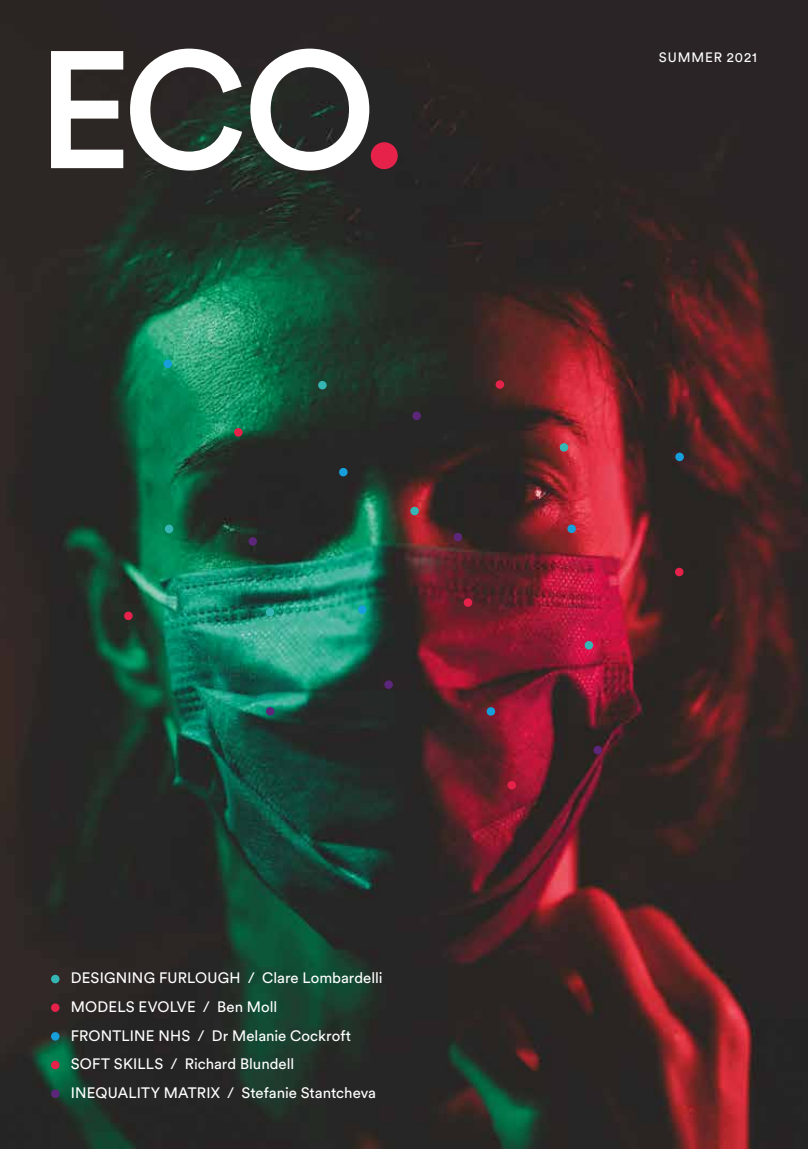
<style>
.page{position:relative;width:808px;height:1149px;background:#fff}
.page>*{position:absolute;margin:0;border:0;box-sizing:border-box;transform-origin:0 0}
.t1{font:500 165px "Circular Std";color:#fff}
.t2{font:15px/28.7px "Circular Std";letter-spacing:.005em;color:#fff}
.t3{font:13.5px "Circular Std";letter-spacing:.07em;color:#fff}
.s1{color:#e6224b}
</style>
<div class="page">
<img style="left:0;top:0;width:808px;height:1148px">
<svg style="left:567px;top:523px;width:9px;height:10px"></svg>
<svg style="left:486px;top:706px;width:10px;height:10px"></svg>
<div style="left:675px;top:452px;width:9px;height:9px;background:#169fdb;border-radius:4px"></div>
<svg style="left:559px;top:442px;width:10px;height:10px"></svg>
<svg style="left:584px;top:640px;width:9px;height:9px"></svg>
<div style="left:507px;top:780px;width:9px;height:9px;background:#e6224b;border-radius:4px"></div>
<div style="left:675px;top:567px;width:9px;height:9px;background:#e6224b;border-radius:4px"></div>
<svg style="left:593px;top:745px;width:10px;height:9px"></svg>
<svg style="left:453px;top:532px;width:10px;height:10px"></svg>
<div style="left:495px;top:380px;width:9px;height:9px;background:#e6224b;border-radius:4px"></div>
<svg style="left:463px;top:597px;width:10px;height:10px"></svg>
<div style="left:412px;top:411px;width:9px;height:9px;background:#5c267b;border-radius:4px"></div>
<div style="left:410px;top:506px;width:9px;height:9px;background:#35b6b4;border-radius:4px"></div>
<svg style="left:318px;top:380px;width:9px;height:10px"></svg>
<svg style="left:265px;top:607px;width:10px;height:9px"></svg>
<div style="left:358px;top:605px;width:9px;height:9px;background:#169fdb;border-radius:4px"></div>
<svg style="left:265px;top:706px;width:10px;height:10px"></svg>
<svg style="left:338px;top:467px;width:10px;height:10px"></svg>
<svg style="left:163px;top:359px;width:10px;height:9px"></svg>
<svg style="left:164px;top:524px;width:10px;height:9px"></svg>
<svg style="left:234px;top:427px;width:9px;height:10px"></svg>
<svg style="left:248px;top:536px;width:9px;height:10px"></svg>
<svg style="left:124px;top:611px;width:9px;height:9px"></svg>
<svg style="left:384px;top:679px;width:9px;height:10px"></svg>
<div style="left:51px;top:974px;width:9px;height:9px;background:#35b6b4;border-radius:4px"></div>
<svg style="left:51px;top:1002px;width:9px;height:9px"></svg>
<svg style="left:51px;top:1031px;width:9px;height:9px"></svg>
<div style="left:51px;top:1060px;width:9px;height:9px;background:#e6224b;border-radius:4px"></div>
<svg style="left:51px;top:1088px;width:9px;height:9px"></svg>
<h1 class="t1" style="left:37px;top:6px;width:373px">ECO<span class="s1">.</span></h1>
<p class="t3" style="left:659px;top:49px;width:100px">SUMMER 2021</p>
<p class="t2" style="left:71px;top:963px;width:313px">DESIGNING FURLOUGH / Clare Lombardelli MODELS EVOLVE / Ben Moll<br>FRONTLINE NHS / Dr Melanie Cockroft SOFT SKILLS / Richard Blundell INEQUALITY MATRIX / Stefanie Stantcheva</p>
</div>
